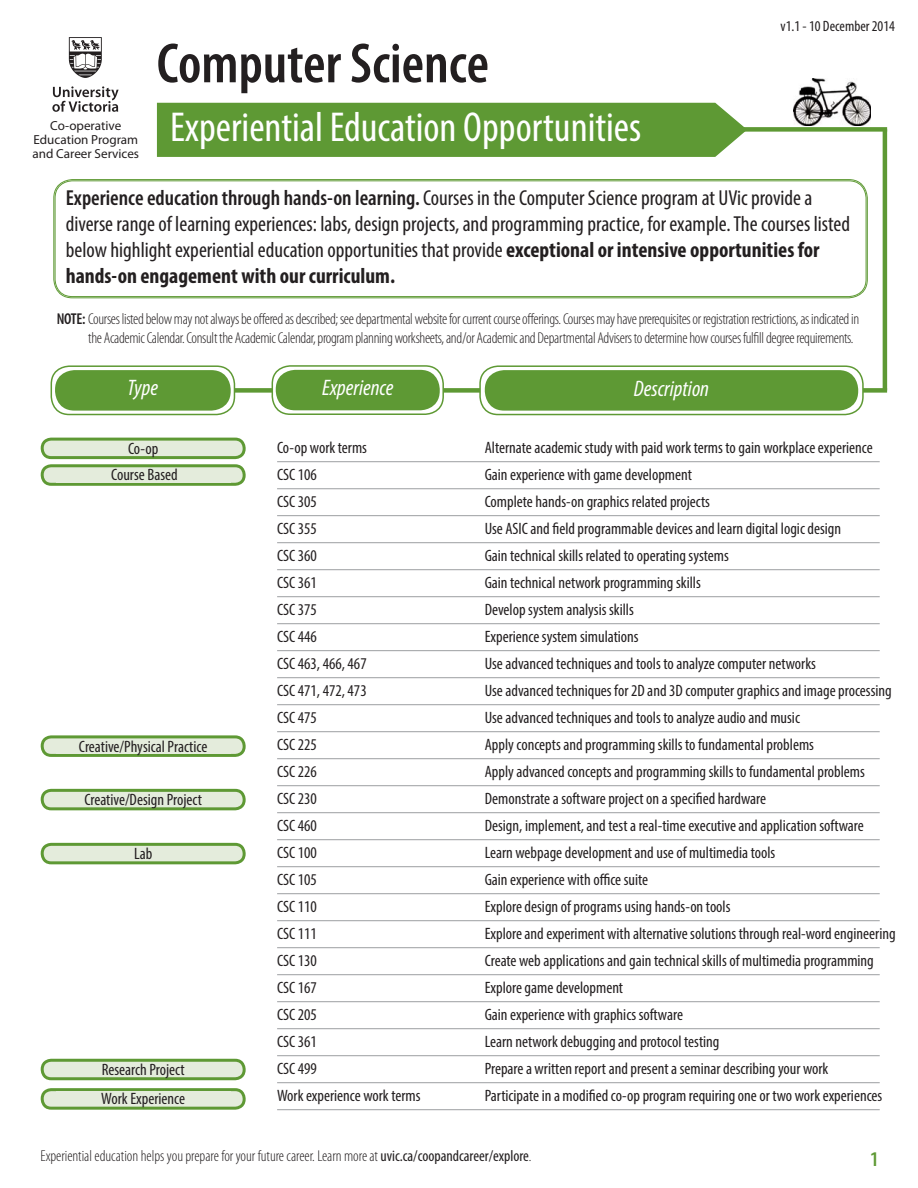
<style>
.page{position:relative;width:918px;height:1188px;background:#fff}
.page>*{position:absolute;margin:0;border:0;box-sizing:border-box;transform-origin:0 0}
.t1{font:600 condensed 57px "Myriad Pro";color:#231f20}
.t2{font:condensed 42px "Myriad Pro";color:#fff}
.t3{font:italic condensed 22.5px "Myriad Pro";color:#fff}
.t4{font:condensed 21.75px/26.1px "Myriad Pro";color:#231f20}
.t5{font:600 condensed 21px "Myriad Pro";color:#5e9934}
.t6{font:condensed 16.5px/27px "Myriad Pro";color:#231f20}
.t7{font:300 condensed 15.75px/18.9px "Myriad Pro";letter-spacing:-.02em;color:#231f20}
.t8{font:300 condensed 15.75px "Myriad Pro";color:#231f20}
.t9{font:condensed 15px "Myriad Pro";color:#231f20}
.t10{font:13.05px/14.2px "Myriad Pro";color:#231f20;text-align:center}
.s1{font-weight:600}
.s2{font-weight:700}
.s3{font-weight:400}
</style>
<div class="page">
<div style="left:132px;top:388px;width:755px;height:5px;background:#5e9934"></div>
<hr style="left:883px;top:129px;width:4px;height:262px;background:#5e9934">
<svg style="left:69px;top:37px;width:33px;height:41px"></svg>
<svg style="left:52px;top:86px;width:67px;height:26px"></svg>
<div style="left:156px;top:102px;width:589px;height:55px;background:#5e9934"></div>
<div style="left:51px;top:366px;width:183px;height:49px;background:#fff;border-radius:18px"></div>
<div style="left:51px;top:365px;width:184px;height:50px;border:2px solid #5e9934;border-radius:18px"></div>
<div style="left:57px;top:372px;width:172px;height:37px;background:#5e9934;border-radius:18px"></div>
<div style="left:55px;top:370px;width:176px;height:41px;border:3px solid #5e9934;border-radius:18px"></div>
<div style="left:480px;top:366px;width:383px;height:49px;background:#fff;border-radius:18px"></div>
<div style="left:479px;top:365px;width:385px;height:50px;border:2px solid #5e9934;border-radius:18px"></div>
<div style="left:486px;top:372px;width:371px;height:37px;background:#5e9934;border-radius:18px"></div>
<div style="left:485px;top:370px;width:373px;height:41px;border:3px solid #5e9934;border-radius:18px"></div>
<div style="left:54px;top:179px;width:813px;height:119px;border:1px solid #5e9934;border-radius:19px"></div>
<div style="left:55px;top:181px;width:811px;height:116px;border:1px solid #5e9934;border-radius:17px"></div>
<hr style="left:277px;top:461px;width:603px;height:1px;background:#a7a9ac">
<hr style="left:277px;top:488px;width:603px;height:1px;background:#a7a9ac">
<hr style="left:277px;top:515px;width:603px;height:1px;background:#a7a9ac">
<hr style="left:277px;top:542px;width:603px;height:1px;background:#a7a9ac">
<hr style="left:277px;top:569px;width:603px;height:1px;background:#a7a9ac">
<hr style="left:277px;top:596px;width:603px;height:1px;background:#a7a9ac">
<hr style="left:277px;top:623px;width:603px;height:1px;background:#a7a9ac">
<hr style="left:277px;top:650px;width:603px;height:1px;background:#a7a9ac">
<hr style="left:277px;top:677px;width:603px;height:1px;background:#a7a9ac">
<hr style="left:277px;top:704px;width:603px;height:1px;background:#a7a9ac">
<div style="left:42px;top:737px;width:202px;height:18px;background:#e4ecdc;border-radius:9px"></div>
<div style="left:41px;top:735px;width:205px;height:22px;border:3px solid #5e9934;border-radius:9px"></div>
<div style="left:42px;top:844px;width:202px;height:19px;background:#e4ecdc;border-radius:9px"></div>
<div style="left:41px;top:843px;width:205px;height:21px;border:3px solid #5e9934;border-radius:9px"></div>
<div style="left:56px;top:847px;width:175px;height:14px;background:#e4ecdc"></div>
<div style="left:42px;top:439px;width:202px;height:19px;background:#e4ecdc;border-radius:9px"></div>
<div style="left:41px;top:438px;width:205px;height:21px;border:3px solid #5e9934;border-radius:9px"></div>
<div style="left:56px;top:441px;width:175px;height:14px;background:#e4ecdc"></div>
<div style="left:42px;top:466px;width:202px;height:18px;background:#e4ecdc;border-radius:9px"></div>
<div style="left:41px;top:464px;width:205px;height:22px;border:3px solid #5e9934;border-radius:9px"></div>
<div style="left:42px;top:790px;width:202px;height:19px;background:#e4ecdc;border-radius:9px"></div>
<div style="left:41px;top:789px;width:205px;height:21px;border:3px solid #5e9934;border-radius:9px"></div>
<div style="left:56px;top:793px;width:175px;height:14px;background:#e4ecdc"></div>
<div style="left:42px;top:1090px;width:202px;height:18px;background:#e4ecdc;border-radius:9px"></div>
<div style="left:41px;top:1088px;width:205px;height:22px;border:3px solid #5e9934;border-radius:9px"></div>
<div style="left:42px;top:1060px;width:202px;height:19px;background:#e4ecdc;border-radius:9px"></div>
<div style="left:41px;top:1059px;width:205px;height:21px;border:3px solid #5e9934;border-radius:9px"></div>
<div style="left:56px;top:1062px;width:175px;height:15px;background:#e4ecdc"></div>
<img style="left:794px;top:78px;width:77px;height:47px">
<div style="left:744px;top:127px;width:143px;height:5px;background:#5e9934"></div>
<svg style="left:272px;top:366px;width:171px;height:48px"></svg>
<div style="left:272px;top:365px;width:172px;height:50px;border:2px solid #5e9934;border-radius:18px"></div>
<div style="left:277px;top:371px;width:161px;height:38px;background:#5e9934;border-radius:18px"></div>
<div style="left:276px;top:370px;width:164px;height:40px;border:3px solid #5e9934;border-radius:18px"></div>
<hr style="left:277px;top:731px;width:603px;height:1px;background:#a7a9ac">
<hr style="left:277px;top:758px;width:603px;height:1px;background:#a7a9ac">
<hr style="left:277px;top:785px;width:603px;height:1px;background:#a7a9ac">
<hr style="left:277px;top:812px;width:603px;height:1px;background:#a7a9ac">
<hr style="left:277px;top:839px;width:603px;height:1px;background:#a7a9ac">
<hr style="left:277px;top:866px;width:603px;height:1px;background:#a7a9ac">
<hr style="left:277px;top:893px;width:603px;height:1px;background:#a7a9ac">
<hr style="left:277px;top:920px;width:603px;height:1px;background:#a7a9ac">
<hr style="left:277px;top:947px;width:603px;height:1px;background:#a7a9ac">
<hr style="left:277px;top:974px;width:603px;height:1px;background:#a7a9ac">
<hr style="left:277px;top:1001px;width:603px;height:1px;background:#a7a9ac">
<hr style="left:277px;top:1028px;width:603px;height:1px;background:#a7a9ac">
<hr style="left:277px;top:1055px;width:603px;height:1px;background:#a7a9ac">
<hr style="left:277px;top:1082px;width:603px;height:1px;background:#a7a9ac">
<hr style="left:277px;top:1109px;width:603px;height:1px;background:#a7a9ac">
<h1 class="t1" style="left:157px;top:41px;width:334px">Computer Science</h1>
<p class="t10" style="left:32px;top:119px;width:108px">Co-operative<br>Education Program and Career Services</p>
<h2 class="t2" style="left:170px;top:111px;width:473px">Experiential Education Opportunities</h2>
<p class="t9" style="left:780px;top:20px;width:116px">v1.1 - 10 December 2014</p>
<p class="t4" style="left:66px;top:186px;width:786px"><span class="s1">Experience education through hands-on learning.</span> Courses in the Computer Science program at UVic provide a diverse range of learning experiences: labs, design projects, and programming practice, for example. The courses listed below highlight experiential education opportunities that provide <span class="s2">exceptional or intensive opportunities for hands-on engagement with our curriculum.</span></p>
<p class="t7" style="left:88px;top:310px;width:773px;text-indent:-32px"><span class="s1">NOTE:</span> Courses listed below may not always be offered as described; see departmental website for current course offerings. Courses may have prerequisites or registration restrictions, as indicated in the Academic Calendar. Consult the Academic Calendar, program planning worksheets, and/or Academic and Departmental Advisers to determine how courses fulfill degree requirements.</p>
<h3 class="t3" style="left:322px;top:374px;width:73px">Experience</h3>
<h3 class="t3" style="left:128px;top:374px;width:32px">Type</h3>
<h3 class="t3" style="left:634px;top:375px;width:77px">Description</h3>
<p class="t6" style="left:111px;top:436px;width:68px;text-align:center">Co-op<br>Course Based</p>
<p class="t6" style="left:79px;top:734px;width:130px">Creative/Physical Practice</p>
<p class="t6" style="left:84px;top:787px;width:119px">Creative/Design Project</p>
<p class="t6" style="left:134px;top:841px;width:20px">Lab</p>
<p class="t6" style="left:102px;top:1057px;width:84px">Research Project</p>
<p class="t6" style="left:101px;top:1086px;width:85px">Work Experience</p>
<p class="t6" style="left:277px;top:435px;width:145px">Co-op work terms<br>CSC 106<br>CSC 305<br>CSC 355<br>CSC 360<br>CSC 361<br>CSC 375<br>CSC 446<br>CSC 463, 466, 467<br>CSC 471, 472, 473<br>CSC 475<br>CSC 225<br>CSC 226<br>CSC 230<br>CSC 460<br>CSC 100<br>CSC 105<br>CSC 110<br>CSC 111<br>CSC 130<br>CSC 167<br>CSC 205<br>CSC 361<br>CSC 499<br>Work experience work terms</p>
<p class="t6" style="left:485px;top:435px;width:412px">Alternate academic study with paid work terms to gain workplace experience Gain experience with game development<br>Complete hands-on graphics related projects<br>Use ASIC and field programmable devices and learn digital logic design<br>Gain technical skills related to operating systems<br>Gain technical network programming skills<br>Develop system analysis skills<br>Experience system simulations<br>Use advanced techniques and tools to analyze computer networks<br>Use advanced techniques for 2D and 3D computer graphics and image processing Use advanced techniques and tools to analyze audio and music<br>Apply concepts and programming skills to fundamental problems<br>Apply advanced concepts and programming skills to fundamental problems Demonstrate a software project on a specified hardware<br>Design, implement, and test a real-time executive and application software Learn webpage development and use of multimedia tools<br>Gain experience with office suite<br>Explore design of programs using hands-on tools<br>Explore and experiment with alternative solutions through real-word engineering Create web applications and gain technical skills of multimedia programming Explore game development<br>Gain experience with graphics software<br>Learn network debugging and protocol testing<br>Prepare a written report and present a seminar describing your work<br>Participate in a modified co-op program requiring one or two work experiences</p>
<p class="t8" style="left:41px;top:1150px;width:493px">Experiential education helps you prepare for your future career. Learn more at <span class="s3">uvic.ca/coopandcareer/explore</span>.</p>
<p class="t5" style="left:870px;top:1151px;width:10px">1</p>
</div>
